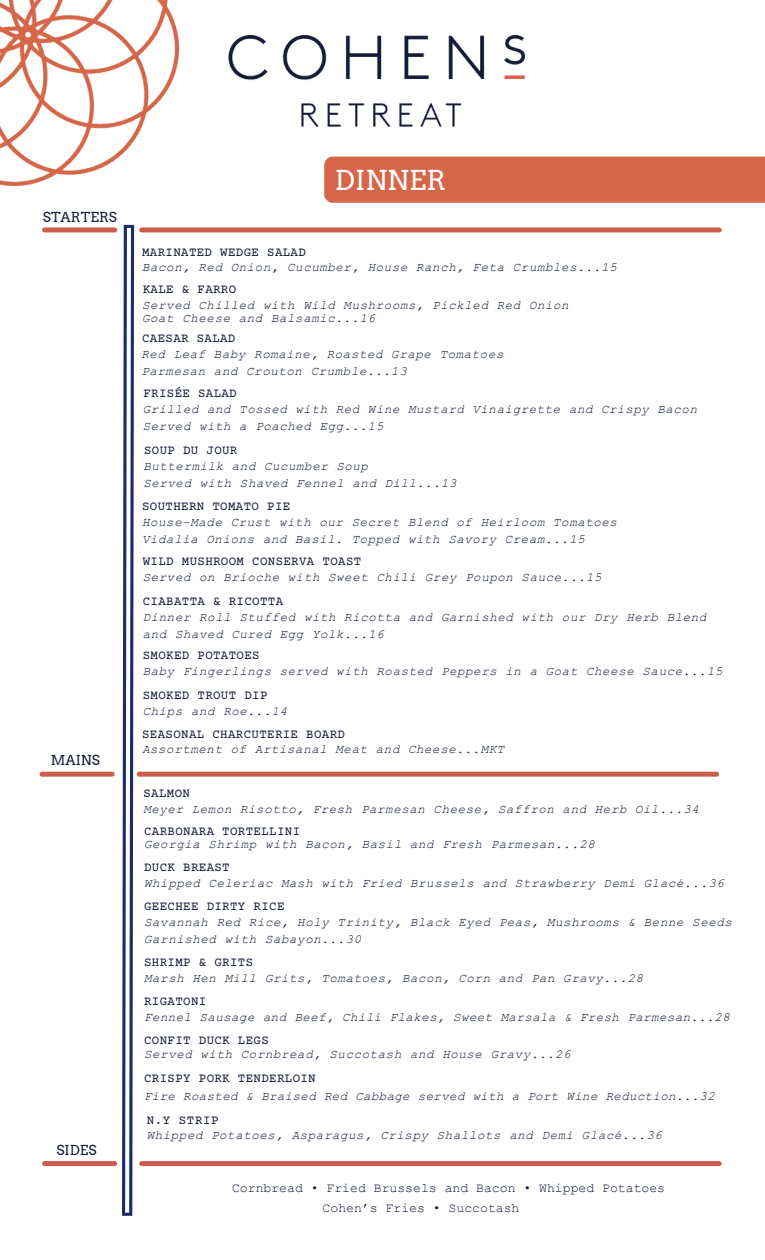
<style>
.page{position:relative;width:765px;height:1260px;background:#fff}
.page>*{position:absolute;margin:0;border:0;box-sizing:border-box;transform-origin:0 0}
.t1{font:27.5px "Arvo";color:#fff}
.t2{font:13.75px "Arvo";color:#141c37}
.t3{font:13.12px/20.6px "Courier New";color:#141c37}
.t4{font:italic 12.5px/16.9px "Courier New";letter-spacing:.045em;color:#141c37}
.t5{font:12.5px "Courier Prime";letter-spacing:.025em;color:#141c37}
.t6{font:italic 12.5px "Courier New";letter-spacing:.025em;color:#141c37}
</style>
<div class="page">
<div style="left:324px;top:157px;width:441px;height:46px;background:#d66649"></div>
<img style="left:0;top:0;width:149px;height:187px">
<img style="left:149px;top:0;width:377px;height:127px">
<div style="left:42px;top:227px;width:75px;height:5px;background:#cc5c4c;border-radius:2px"></div>
<div style="left:139px;top:227px;width:583px;height:5px;background:#cc5c4c;border-radius:3px"></div>
<div style="left:40px;top:772px;width:75px;height:5px;background:#cc5c4c;border-radius:2px"></div>
<div style="left:137px;top:772px;width:582px;height:5px;background:#cc5c4c;border-radius:3px"></div>
<div style="left:42px;top:1161px;width:75px;height:5px;background:#cc5c4c;border-radius:2px"></div>
<div style="left:139px;top:1161px;width:583px;height:5px;background:#cc5c4c;border-radius:3px"></div>
<svg style="left:122px;top:225px;width:12px;height:991px"></svg>
<p class="t2" style="left:43px;top:209px;width:76px">STARTERS</p>
<p class="t2" style="left:51px;top:752px;width:51px">MAINS</p>
<p class="t2" style="left:56px;top:1142px;width:42px">SIDES</p>
<p class="t5" style="left:142px;top:246px;width:165px">MARINATED WEDGE SALAD</p>
<h1 class="t1" style="left:335px;top:163px;width:112px">DINNER</h1>
<p class="t4" style="left:142px;top:260px;width:477px">Bacon, Red Onion, Cucumber, House Ranch, Feta Crumbles...15</p>
<p class="t5" style="left:143px;top:283px;width:95px">KALE &amp; FARRO</p>
<p class="t4" style="left:142px;top:299px;width:428px;line-height:13.1px">Served Chilled with Wild Mushrooms, Pickled Red Onion<br>Goat Cheese and Balsamic...16</p>
<p class="t5" style="left:142px;top:332px;width:95px">CAESAR SALAD</p>
<p class="t4" style="left:141px;top:346px;width:364px">Red Leaf Baby Romaine, Roasted Grape Tomatoes<br>Parmesan and Crouton Crumble...13</p>
<p class="t5" style="left:143px;top:388px;width:95px">FRISÉE SALAD</p>
<p class="t4" style="left:143px;top:402px;width:556px">Grilled and Tossed with Red Wine Mustard Vinaigrette and Crispy Bacon<br>Served with a Poached Egg...15</p>
<p class="t5" style="left:144px;top:444px;width:95px">SOUP DU JOUR</p>
<p class="t4" style="left:143px;top:458px;width:315px">Buttermilk and Cucumber Soup<br>Served with Shaved Fennel and Dill...13</p>
<p class="t5" style="left:142px;top:501px;width:150px">SOUTHERN TOMATO PIE</p>
<p class="t4" style="left:142px;top:514px;width:477px">House-Made Crust with our Secret Blend of Heirloom Tomatoes<br>Vidalia Onions and Basil. Topped with Savory Cream...15</p>
<p class="t5" style="left:143px;top:556px;width:220px">WILD MUSHROOM CONSERVA TOAST</p>
<p class="t4" style="left:143px;top:569px;width:460px">Served on Brioche with Sweet Chili Grey Poupon Sauce...15</p>
<p class="t5" style="left:143px;top:596px;width:142px">CIABATTA &amp; RICOTTA</p>
<p class="t4" style="left:143px;top:609px;width:565px">Dinner Roll Stuffed with Ricotta and Garnished with our Dry Herb Blend and Shaved Cured Egg Yolk...16</p>
<p class="t5" style="left:143px;top:650px;width:118px">SMOKED POTATOES</p>
<p class="t4" style="left:143px;top:663px;width:581px">Baby Fingerlings served with Roasted Peppers in a Goat Cheese Sauce...15</p>
<p class="t5" style="left:143px;top:690px;width:126px">SMOKED TROUT DIP</p>
<p class="t4" style="left:143px;top:703px;width:146px">Chips and Roe...14</p>
<p class="t5" style="left:142px;top:728px;width:204px">SEASONAL CHARCUTERIE BOARD</p>
<p class="t4" style="left:142px;top:741px;width:364px">Assortment of Artisanal Meat and Cheese...MKT</p>
<p class="t5" style="left:143px;top:787px;width:48px">SALMON</p>
<p class="t4" style="left:143px;top:801px;width:557px">Meyer Lemon Risotto, Fresh Parmesan Cheese, Saffron and Herb Oil...34</p>
<p class="t5" style="left:144px;top:826px;width:158px">CARBONARA TORTELLINI</p>
<p class="t4" style="left:144px;top:836px;width:452px">Georgia Shrimp with Bacon, Basil and Fresh Parmesan...28</p>
<p class="t5" style="left:144px;top:862px;width:87px">DUCK BREAST</p>
<p class="t4" style="left:144px;top:875px;width:581px">Whipped Celeriac Mash with Fried Brussels and Strawberry Demi Glacé...36</p>
<p class="t5" style="left:144px;top:901px;width:142px">GEECHEE DIRTY RICE</p>
<p class="t4" style="left:144px;top:914px;width:589px">Savannah Red Rice, Holy Trinity, Black Eyed Peas, Mushrooms &amp; Benne Seeds<br>Garnished with Sabayon...30</p>
<p class="t5" style="left:144px;top:957px;width:111px">SHRIMP &amp; GRITS</p>
<p class="t4" style="left:144px;top:970px;width:501px">Marsh Hen Mill Grits, Tomatoes, Bacon, Corn and Pan Gravy...28</p>
<p class="t5" style="left:144px;top:996px;width:64px">RIGATONI</p>
<p class="t4" style="left:144px;top:1009px;width:587px">Fennel Sausage and Beef, Chili Flakes, Sweet Marsala &amp; Fresh Parmesan...28</p>
<p class="t5" style="left:144px;top:1035px;width:126px">CONFIT DUCK LEGS</p>
<p class="t5" style="left:144px;top:1072px;width:173px">CRISPY PORK TENDERLOIN</p>
<p class="t6" style="left:144px;top:1090px;width:572px">Fire Roasted &amp; Braised Red Cabbage served with a Port Wine Reduction...32</p>
<p class="t4" style="left:144px;top:1047px;width:428px">Served with Cornbread, Succotash and House Gravy...26</p>
<p class="t5" style="left:147px;top:1114px;width:73px">N.Y STRIP</p>
<p class="t4" style="left:147px;top:1127px;width:517px">Whipped Potatoes, Asparagus, Crispy Shallots and Demi Glacé...36</p>
<p class="t3" style="left:323px;top:1178px;width:344px;text-indent:-91px">Cornbread • Fried Brussels and Bacon • Whipped Potatoes<br>Cohen’s Fries • Succotash</p>
</div>
